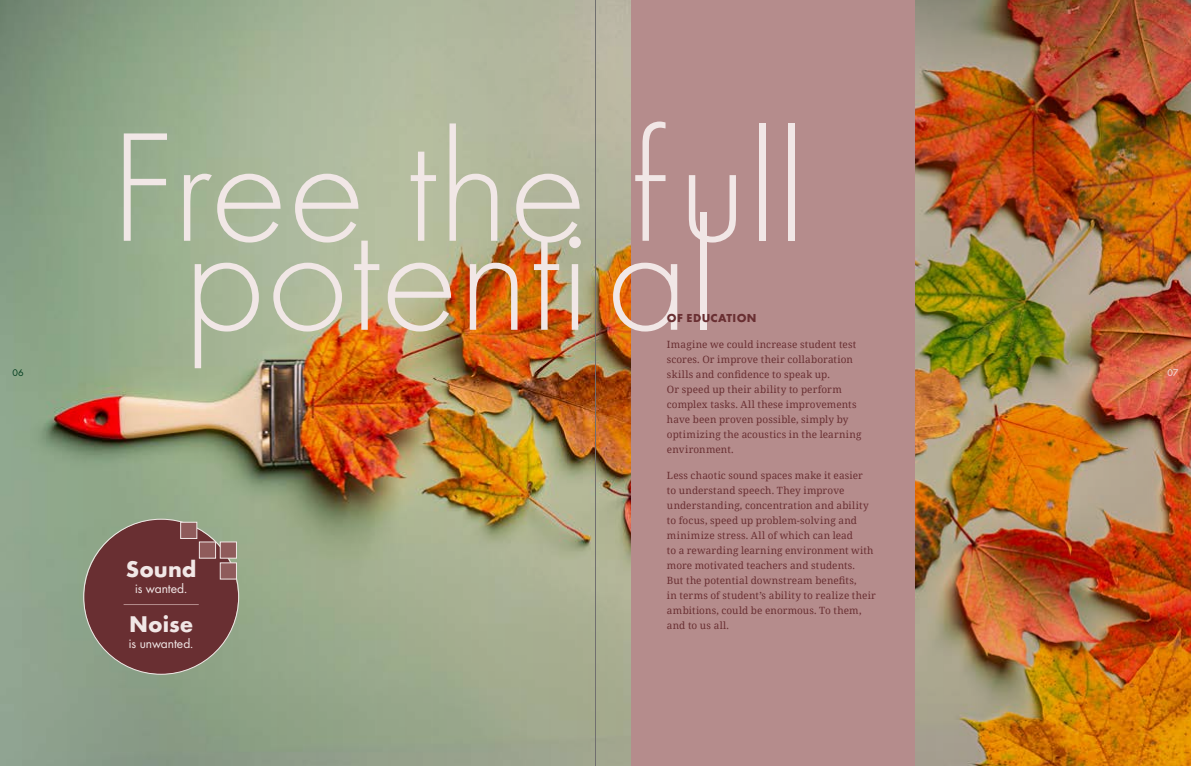
<style>
.page{position:relative;width:1191px;height:766px;background:#fff}
.page>*{position:absolute;margin:0;border:0;box-sizing:border-box;transform-origin:0 0}
.t1{font:300 160.8px "Futura";color:#f1e7e6}
.t2{font:700 23.6px "Futura";color:#f1e7e6}
.t3{font:13.6px "Futura Boo";letter-spacing:-.005em;color:#f1e7e6}
.t4{font:700 12px "Futura";letter-spacing:.03em;color:#692f32}
.t5{font:10px/15px "Noto Serif";letter-spacing:.01em;color:#692f32}
.t6{font:10px "Futura Boo";color:#003b1d}
.t7{font:10px "Futura Boo";color:#f1e7e6}
</style>
<div class="page">
<img style="left:0;top:0;width:1191px;height:765px">
<div style="left:631px;top:0;width:284px;height:765px;background:#b58c8c"></div>
<div style="left:84px;top:519px;width:154px;height:154px;background:#692f32;border-radius:50%"></div>
<div style="left:180px;top:521px;width:17px;height:17px;background:#8f5b5b;border:1px solid #f1e7e6"></div>
<div style="left:220px;top:562px;width:17px;height:17px;background:#8f5b5b;border:1px solid #f1e7e6"></div>
<div style="left:199px;top:541px;width:17px;height:17px;background:#8f5b5b;border:1px solid #f1e7e6"></div>
<div style="left:220px;top:541px;width:17px;height:17px;background:#8f5b5b;border:1px solid #f1e7e6"></div>
<hr style="left:124px;top:604px;width:75px;height:1px;background:#b58c8c">
<hr style="left:595px;top:0;width:1px;height:765px;background:#706f6f">
<h1 class="t1" style="left:109px;top:96px;width:698px">Free the full</h1>
<h1 class="t1" style="left:183px;top:185px;width:536px">potential</h1>
<p class="t4" style="left:667px;top:310px;width:91px">OF EDUCATION</p>
<p class="t5" style="left:667px;top:336px;width:196px">Imagine we could increase student test scores. Or improve their collaboration skills and confidence to speak up.<br>Or speed up their ability to perform complex tasks. All these improvements have been proven possible, simply by optimizing the acoustics in the learning environment.</p>
<p class="t5" style="left:667px;top:467px;width:210px">Less chaotic sound spaces make it easier<br>to understand speech. They improve understanding, concentration and ability to focus, speed up problem-solving and minimize stress. All of which can lead<br>to a rewarding learning environment with more motivated teachers and students.<br>But the potential downstream benefits,<br>in terms of student’s ability to realize their ambitions, could be enormous. To them, and to us all.</p>
<p class="t6" style="left:12px;top:366px;width:13px">06</p>
<p class="t7" style="left:1167px;top:366px;width:13px">07</p>
<h2 class="t2" style="left:126px;top:554px;width:72px">Sound</h2>
<h3 class="t3" style="left:135px;top:580px;width:54px">is wanted.</h3>
<h2 class="t2" style="left:129px;top:609px;width:66px">Noise</h2>
<h3 class="t3" style="left:129px;top:635px;width:66px">is unwanted.</h3>
</div>
